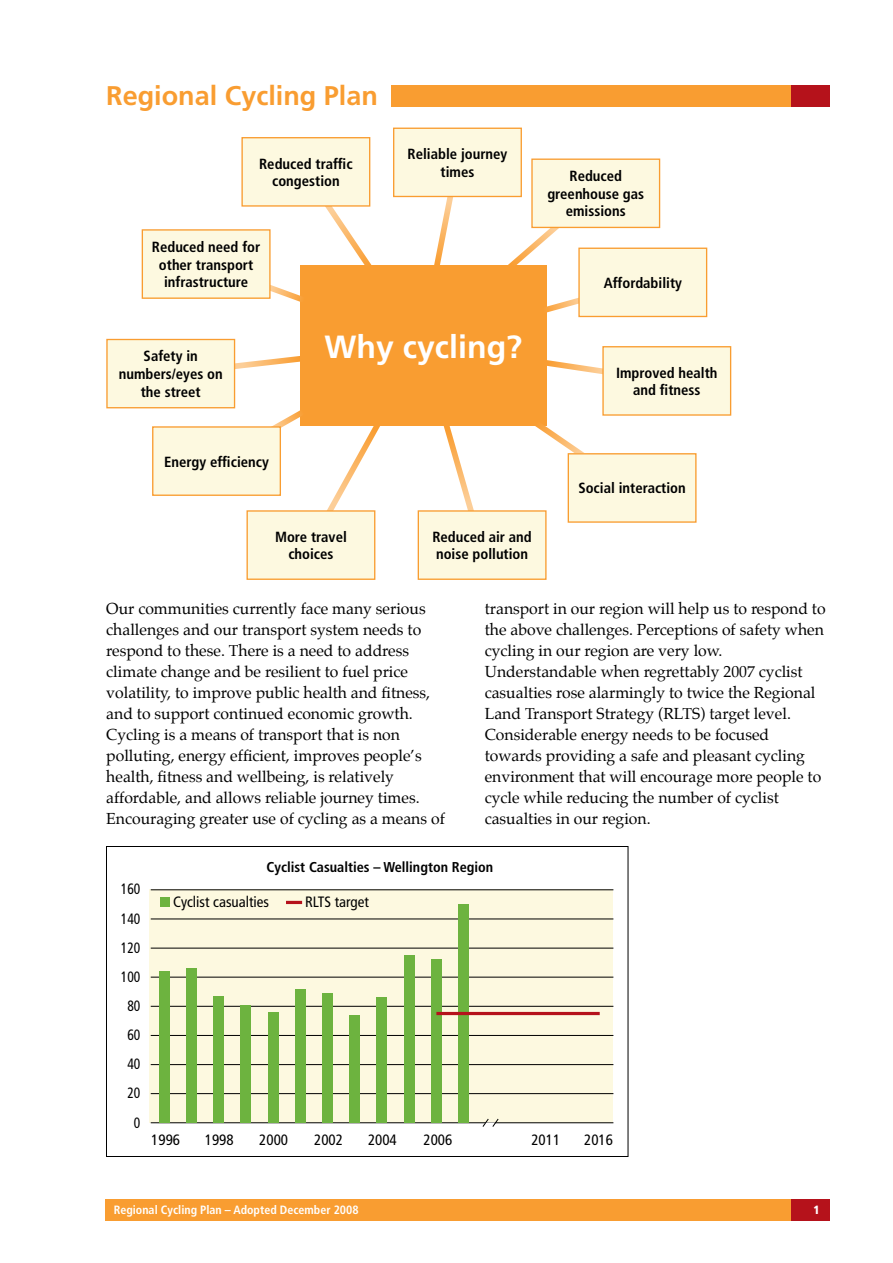
<style>
.page{position:relative;width:893px;height:1263px;background:#fff}
.page>*{position:absolute;margin:0;border:0;box-sizing:border-box;transform-origin:0 0}
.t1{font:700 32.1px "Frutiger";color:#fff}
.t2{font:700 27px "Frutiger";color:#f99d31}
.t3{font:15.75px/21px "Palatino";color:#000}
.t4{font:condensed 15px "Frutiger";color:#000}
.t5{font:condensed 15px/29.1px "Frutiger";color:#000;text-align:right;scale:.9 1}
.t6{font:700 condensed 14.7px/17.7px "Frutiger";color:#000;text-align:center}
.t7{font:700 condensed 14.25px "Frutiger";color:#000}
.t8{font:700 condensed 12px "Frutiger";color:#fff}
.t9{font:900 condensed 12px "Frutiger";color:#fff}
</style>
<div class="page">
<div style="left:106px;top:85px;width:723px;height:21px;background:#f99d31"></div>
<div style="left:105px;top:1199px;width:722px;height:21px;background:#f99d31"></div>
<div style="left:791px;top:1199px;width:38px;height:21px;background:#b5121b"></div>
<div style="left:791px;top:85px;width:38px;height:21px;background:#b5121b"></div>
<div style="left:300px;top:265px;width:246px;height:161px;background:#f99d31"></div>
<svg style="left:443px;top:426px;width:31px;height:84px"></svg>
<svg style="left:327px;top:426px;width:53px;height:93px"></svg>
<svg style="left:273px;top:410px;width:28px;height:18px"></svg>
<svg style="left:235px;top:355px;width:65px;height:15px"></svg>
<svg style="left:271px;top:285px;width:30px;height:17px"></svg>
<svg style="left:325px;top:197px;width:47px;height:68px"></svg>
<svg style="left:433px;top:197px;width:22px;height:68px"></svg>
<svg style="left:535px;top:416px;width:49px;height:47px"></svg>
<svg style="left:546px;top:359px;width:56px;height:16px"></svg>
<svg style="left:546px;top:296px;width:32px;height:19px"></svg>
<svg style="left:508px;top:228px;width:57px;height:45px"></svg>
<div style="left:394px;top:128px;width:127px;height:68px;background:#fdf9e0"></div>
<div style="left:393px;top:128px;width:129px;height:69px;border:1px solid #f99d31"></div>
<div style="left:532px;top:159px;width:128px;height:68px;background:#fdf9e0"></div>
<div style="left:531px;top:159px;width:129px;height:69px;border:1px solid #f99d31"></div>
<div style="left:579px;top:248px;width:128px;height:68px;background:#fdf9e0"></div>
<div style="left:578px;top:248px;width:129px;height:69px;border:1px solid #f99d31"></div>
<div style="left:603px;top:347px;width:128px;height:68px;background:#fdf9e0"></div>
<div style="left:602px;top:346px;width:129px;height:70px;border:1px solid #f99d31"></div>
<div style="left:568px;top:454px;width:128px;height:68px;background:#fdf9e0"></div>
<div style="left:568px;top:453px;width:129px;height:70px;border:1px solid #f99d31"></div>
<div style="left:418px;top:511px;width:128px;height:68px;background:#fdf9e0"></div>
<div style="left:418px;top:510px;width:129px;height:70px;border:1px solid #f99d31"></div>
<div style="left:247px;top:511px;width:128px;height:68px;background:#fdf9e0"></div>
<div style="left:246px;top:510px;width:129px;height:70px;border:1px solid #f99d31"></div>
<div style="left:153px;top:427px;width:127px;height:68px;background:#fdf9e0"></div>
<div style="left:152px;top:426px;width:129px;height:70px;border:1px solid #f99d31"></div>
<div style="left:107px;top:339px;width:128px;height:69px;background:#fdf9e0"></div>
<div style="left:106px;top:339px;width:129px;height:69px;border:1px solid #f99d31"></div>
<div style="left:142px;top:230px;width:128px;height:68px;background:#fdf9e0"></div>
<div style="left:142px;top:229px;width:129px;height:70px;border:1px solid #f99d31"></div>
<div style="left:242px;top:138px;width:128px;height:68px;background:#fdf9e0"></div>
<div style="left:241px;top:137px;width:129px;height:70px;border:1px solid #f99d31"></div>
<div style="left:106px;top:85px;width:285px;height:30px;background:#fff"></div>
<div style="left:150px;top:889px;width:463px;height:234px;background:#fdf9e0"></div>
<hr style="left:151px;top:1093px;width:462px;height:1px;background:#000">
<hr style="left:151px;top:1064px;width:462px;height:1px;background:#000">
<hr style="left:151px;top:1035px;width:462px;height:1px;background:#000">
<hr style="left:151px;top:1006px;width:462px;height:1px;background:#000">
<hr style="left:151px;top:977px;width:462px;height:1px;background:#000">
<hr style="left:151px;top:948px;width:462px;height:1px;background:#000">
<hr style="left:151px;top:919px;width:462px;height:1px;background:#000">
<hr style="left:151px;top:889px;width:462px;height:1px;background:#000">
<hr style="left:151px;top:1122px;width:462px;height:1px;background:#000">
<div style="left:160px;top:897px;width:10px;height:10px;background:#6db33f"></div>
<hr style="left:286px;top:901px;width:16px;height:3px;background:#b5121b">
<div style="left:159px;top:971px;width:11px;height:152px;background:#6db33f"></div>
<div style="left:186px;top:968px;width:11px;height:155px;background:#6db33f"></div>
<div style="left:213px;top:996px;width:11px;height:127px;background:#6db33f"></div>
<div style="left:240px;top:1005px;width:11px;height:118px;background:#6db33f"></div>
<div style="left:268px;top:1012px;width:10px;height:111px;background:#6db33f"></div>
<div style="left:295px;top:989px;width:11px;height:134px;background:#6db33f"></div>
<div style="left:322px;top:993px;width:11px;height:130px;background:#6db33f"></div>
<div style="left:349px;top:1015px;width:11px;height:108px;background:#6db33f"></div>
<div style="left:376px;top:997px;width:11px;height:126px;background:#6db33f"></div>
<div style="left:404px;top:955px;width:10px;height:168px;background:#6db33f"></div>
<div style="left:431px;top:960px;width:11px;height:163px;background:#6db33f"></div>
<div style="left:458px;top:904px;width:11px;height:219px;background:#6db33f"></div>
<hr style="left:436px;top:1012px;width:28px;height:3px;background:#b5121b">
<hr style="left:464px;top:1012px;width:27px;height:3px;background:#b5121b">
<hr style="left:491px;top:1012px;width:27px;height:3px;background:#b5121b">
<hr style="left:518px;top:1012px;width:27px;height:3px;background:#b5121b">
<hr style="left:545px;top:1012px;width:27px;height:3px;background:#b5121b">
<hr style="left:572px;top:1012px;width:28px;height:3px;background:#b5121b">
<svg style="left:482px;top:1118px;width:17px;height:9px"></svg>
<div style="left:106px;top:846px;width:522px;height:311px;border:1px solid #000"></div>
<h2 class="t2" style="left:106px;top:80px;width:273px">Regional Cycling Plan</h2>
<p class="t6" style="left:259px;top:155px;width:95px">Reduced traffic congestion</p>
<p class="t6" style="left:152px;top:238px;width:110px">Reduced need for other transport infrastructure</p>
<p class="t6" style="left:408px;top:145px;width:101px">Reliable journey times</p>
<p class="t6" style="left:119px;top:348px;width:105px">Safety in numbers/eyes on the street</p>
<h1 class="t1" style="left:324px;top:327px;width:199px">Why cycling?</h1>
<p class="t6" style="left:547px;top:167px;width:98px">Reduced greenhouse gas emissions</p>
<p class="t6" style="left:604px;top:274px;width:80px">Affordability</p>
<p class="t6" style="left:616px;top:364px;width:103px">Improved health and fitness</p>
<p class="t6" style="left:164px;top:453px;width:106px">Energy efficiency</p>
<p class="t6" style="left:275px;top:528px;width:73px">More travel choices</p>
<p class="t6" style="left:432px;top:528px;width:101px;text-align:left">Reduced air and noise pollution</p>
<p class="t6" style="left:578px;top:479px;width:109px">Social interaction</p>
<p class="t3" style="left:106px;top:600px;width:340px">Our communities currently face many serious challenges and our transport system needs to respond to these. There is a need to address climate change and be resilient to fuel price volatility, to improve public health and fitness, and to support continued economic growth.<br>Cycling is a means of transport that is non polluting, energy efficient, improves people’s health, fitness and wellbeing, is relatively affordable, and allows reliable journey times.<br>Encouraging greater use of cycling as a means of</p>
<p class="t3" style="left:485px;top:600px;width:342px">transport in our region will help us to respond to the above challenges. Perceptions of safety when cycling in our region are very low.<br>Understandable when regrettably 2007 cyclist casualties rose alarmingly to twice the Regional Land Transport Strategy (RLTS) target level.<br>Considerable energy needs to be focused towards providing a safe and pleasant cycling environment that will encourage more people to cycle while reducing the number of cyclist casualties in our region.</p>
<p class="t5" style="left:121px;top:875px;width:23px">160<br>140<br>120<br>100<br>80<br>60<br>40<br>20<br>0</p>
<p class="t7" style="left:266px;top:858px;width:228px">Cyclist Casualties – Wellington Region</p>
<p class="t4" style="left:173px;top:893px;width:98px">Cyclist casualties</p>
<p class="t4" style="left:305px;top:893px;width:65px">RLTS target</p>
<p class="t4" style="left:151px;top:1131px;width:30px">1996</p>
<p class="t4" style="left:205px;top:1131px;width:30px">1998</p>
<p class="t4" style="left:259px;top:1131px;width:30px">2000</p>
<p class="t4" style="left:314px;top:1131px;width:30px">2002</p>
<p class="t4" style="left:368px;top:1131px;width:30px">2004</p>
<p class="t4" style="left:423px;top:1131px;width:30px">2006</p>
<p class="t4" style="left:531px;top:1131px;width:30px">2011</p>
<p class="t4" style="left:584px;top:1131px;width:30px">2016</p>
<p class="t8" style="left:114px;top:1203px;width:246px">Regional Cycling Plan – Adopted December 2008</p>
<p class="t9" style="left:813px;top:1203px;width:8px">1</p>
</div>
